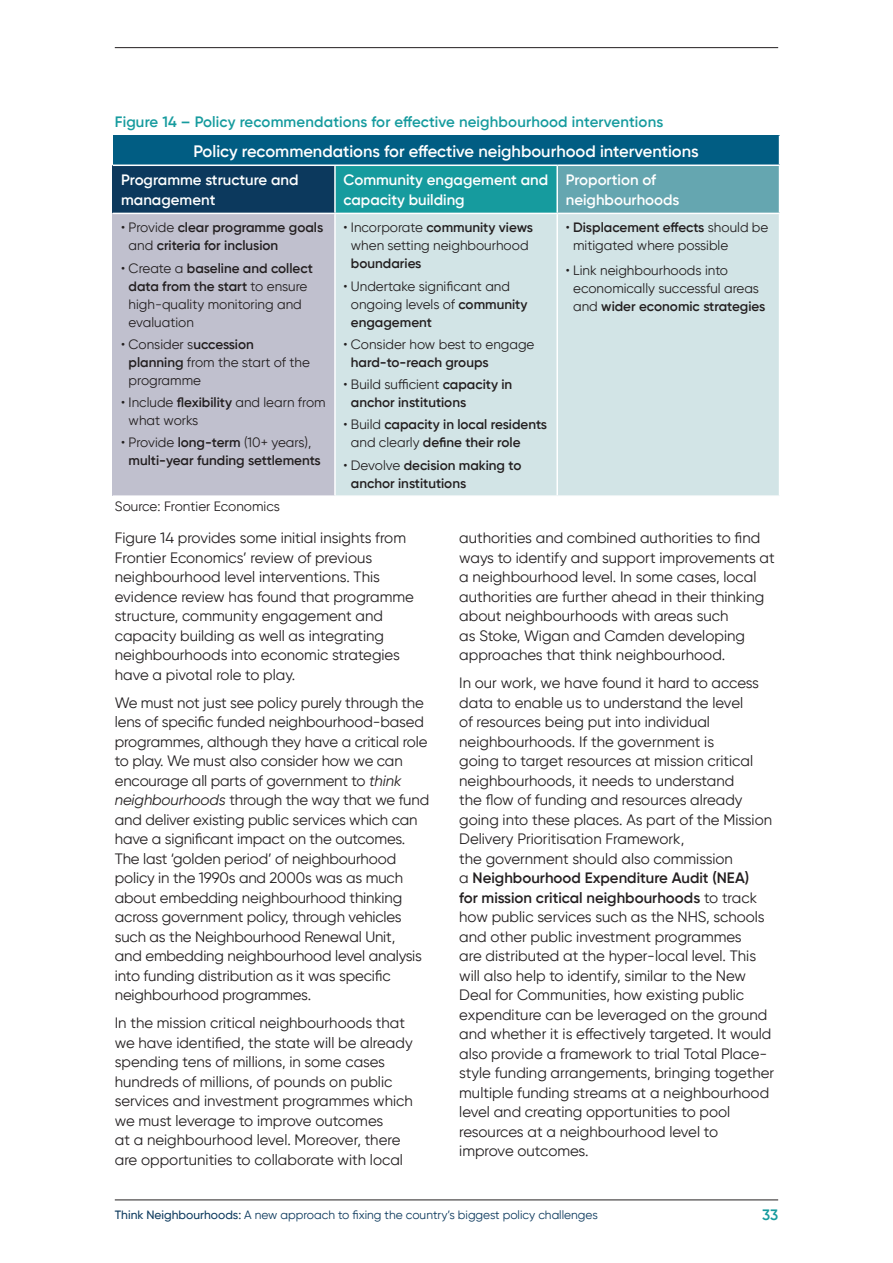
<style>
.page{position:relative;width:893px;height:1263px;background:#fff}
.page>*{position:absolute;margin:0;border:0;box-sizing:border-box;transform-origin:0 0}
.t1{font:600 16.5px "Gilroy";color:#fff}
.t2{font:15px/19.5px "Gilroy";color:#231f20}
.t3{font:600 15px/19.5px "Gilroy";color:#fff}
.t4{font:600 15px "Gilroy";letter-spacing:.01em;color:#169b9e}
.t5{font:13.5px/18px "Gilroy";color:#231f20}
.t6{font:600 13.5px/18px "Gilroy";color:#231f20}
.t7{font:12px "Gilroy";color:#0c395d}
.s1{font-weight:400}
.s2{font-weight:600}
.s3{font-style:italic}
.s4{font-weight:500}
</style>
<div class="page">
<hr style="left:115px;top:1200px;width:663px;height:1px;background:#231f20">
<hr style="left:115px;top:47px;width:663px;height:1px;background:#231f20">
<div style="left:113px;top:135px;width:666px;height:30px;background:#015d83"></div>
<div style="left:113px;top:165px;width:222px;height:48px;background:#0c395d"></div>
<div style="left:335px;top:165px;width:222px;height:48px;background:#169b9e"></div>
<div style="left:557px;top:165px;width:222px;height:48px;background:#65a6b0"></div>
<div style="left:113px;top:213px;width:222px;height:283px;background:#c0c0ce"></div>
<div style="left:336px;top:214px;width:443px;height:281px;background:#d2e4e6"></div>
<hr style="left:334px;top:166px;width:2px;height:47px;background:#fff">
<hr style="left:556px;top:166px;width:2px;height:47px;background:#fff">
<hr style="left:113px;top:213px;width:222px;height:1px;background:#fff">
<hr style="left:334px;top:214px;width:2px;height:281px;background:#fff">
<hr style="left:556px;top:214px;width:2px;height:281px;background:#fff">
<hr style="left:113px;top:495px;width:222px;height:2px;background:#fff">
<hr style="left:113px;top:165px;width:222px;height:1px;background:#fff">
<hr style="left:335px;top:165px;width:222px;height:1px;background:#fff">
<hr style="left:557px;top:165px;width:223px;height:1px;background:#fff">
<p class="t4" style="left:115px;top:112px;width:550px">Figure 14 – Policy recommendations for effective neighbourhood interventions</p>
<p class="t1" style="left:193px;top:141px;width:507px">Policy recommendations for effective neighbourhood interventions</p>
<p class="t3" style="left:121px;top:171px;width:179px">Programme structure and management</p>
<p class="t3" style="left:343px;top:171px;width:206px">Community engagement and capacity building</p>
<p class="t3" style="left:566px;top:171px;width:115px">Proportion of neighbourhoods</p>
<p class="t6" style="left:129px;top:219px;width:196px;text-indent:-7px"><span class="s1">• Provide</span> clear programme goals <span class="s1">and</span> criteria for inclusion</p>
<p class="t5" style="left:129px;top:260px;width:186px;text-indent:-7px">• Create a <span class="s2">baseline and collect data from the start</span> to ensure high-quality monitoring and evaluation</p>
<p class="t5" style="left:129px;top:335px;width:183px;text-indent:-7px">• Consider s<span class="s2">uccession planning</span> from the start of the programme</p>
<p class="t5" style="left:129px;top:393px;width:199px;text-indent:-7px">• Include <span class="s2">flexibility</span> and learn from what works</p>
<p class="t6" style="left:129px;top:434px;width:194px;text-indent:-7px"><span class="s1">• Provide</span> long-term <span class="s1">(10+ years), </span>multi-year funding settlements</p>
<p class="t5" style="left:573px;top:219px;width:197px;text-indent:-7px">• <span class="s2">Displacement effects</span> should be mitigated where possible</p>
<p class="t5" style="left:573px;top:261px;width:194px;text-indent:-7px">• Link neighbourhoods into economically successful areas and <span class="s2">wider economic strategies</span></p>
<p class="t5" style="left:343px;top:219px;width:191px;text-align:center">• Incorporate <span class="s2">community views </span>when setting neighbourhood</p>
<p class="t6" style="left:351px;top:255px;width:72px">boundaries</p>
<p class="t5" style="left:351px;top:277px;width:178px;text-indent:-7px">• Undertake significant and ongoing levels of <span class="s2">community engagement</span></p>
<p class="t5" style="left:343px;top:335px;width:193px">• Consider how best to engage</p>
<p class="t6" style="left:351px;top:354px;width:139px">hard-to-reach groups</p>
<p class="t6" style="left:351px;top:376px;width:163px;text-indent:-7px"><span class="s1">• Build sufficient</span> capacity in anchor institutions</p>
<p class="t6" style="left:351px;top:416px;width:198px;text-indent:-7px"><span class="s1">• Build</span> capacity in local residents <span class="s1">and clearly</span> define their role</p>
<p class="t6" style="left:351px;top:457px;width:172px;text-indent:-7px"><span class="s1">• Devolve</span> decision making to anchor institutions</p>
<p class="t5" style="left:115px;top:497px;width:167px">Source: Frontier Economics</p>
<p class="t2" style="left:115px;top:528px;width:301px">Figure 14 provides some initial insights from Frontier Economics’ review of previous neighbourhood level interventions. This evidence review has found that programme structure, community engagement and capacity building as well as integrating neighbourhoods into economic strategies have a pivotal role to play.</p>
<p class="t2" style="left:115px;top:692px;width:316px">We must not just see policy purely through the lens of specific funded neighbourhood-based programmes, although they have a critical role to play. We must also consider how we can encourage all parts of government to <span class="s3">think neighbourhoods</span> through the way that we fund and deliver existing public services which can have a significant impact on the outcomes.<br>The last ‘golden period’ of neighbourhood policy in the 1990s and 2000s was as much about embedding neighbourhood thinking across government policy, through vehicles such as the Neighbourhood Renewal Unit,<br>and embedding neighbourhood level analysis into funding distribution as it was specific neighbourhood programmes.</p>
<p class="t2" style="left:115px;top:1013px;width:300px">In the mission critical neighbourhoods that we have identified, the state will be already spending tens of millions, in some cases hundreds of millions, of pounds on public services and investment programmes which we must leverage to improve outcomes<br>at a neighbourhood level. Moreover, there are opportunities to collaborate with local</p>
<p class="t2" style="left:459px;top:528px;width:317px">authorities and combined authorities to find ways to identify and support improvements at a neighbourhood level. In some cases, local authorities are further ahead in their thinking about neighbourhoods with areas such<br>as Stoke, Wigan and Camden developing approaches that think neighbourhood.</p>
<p class="t2" style="left:459px;top:673px;width:316px">In our work, we have found it hard to access data to enable us to understand the level<br>of resources being put into individual neighbourhoods. If the government is<br>going to target resources at mission critical neighbourhoods, it needs to understand<br>the flow of funding and resources already going into these places. As part of the Mission Delivery Prioritisation Framework,<br>the government should also commission<br>a <span class="s2">Neighbourhood Expenditure Audit (NEA)<br>for mission critical neighbourhoods</span> to track how public services such as the NHS, schools and other public investment programmes<br>are distributed at the hyper-local level. This will also help to identify, similar to the New Deal for Communities, how existing public expenditure can be leveraged on the ground and whether it is effectively targeted. It would also provide a framework to trial Total Place&shy;style funding arrangements, bringing together multiple funding streams at a neighbourhood level and creating opportunities to pool resources at a neighbourhood level to improve outcomes.</p>
<p class="t7" style="left:115px;top:1208px;width:484px"><span class="s4">Think Neighbourhoods:</span> A new approach to fixing the country’s biggest policy challenges</p>
<p class="t4" style="left:762px;top:1207px;width:17px">33</p>
</div>
